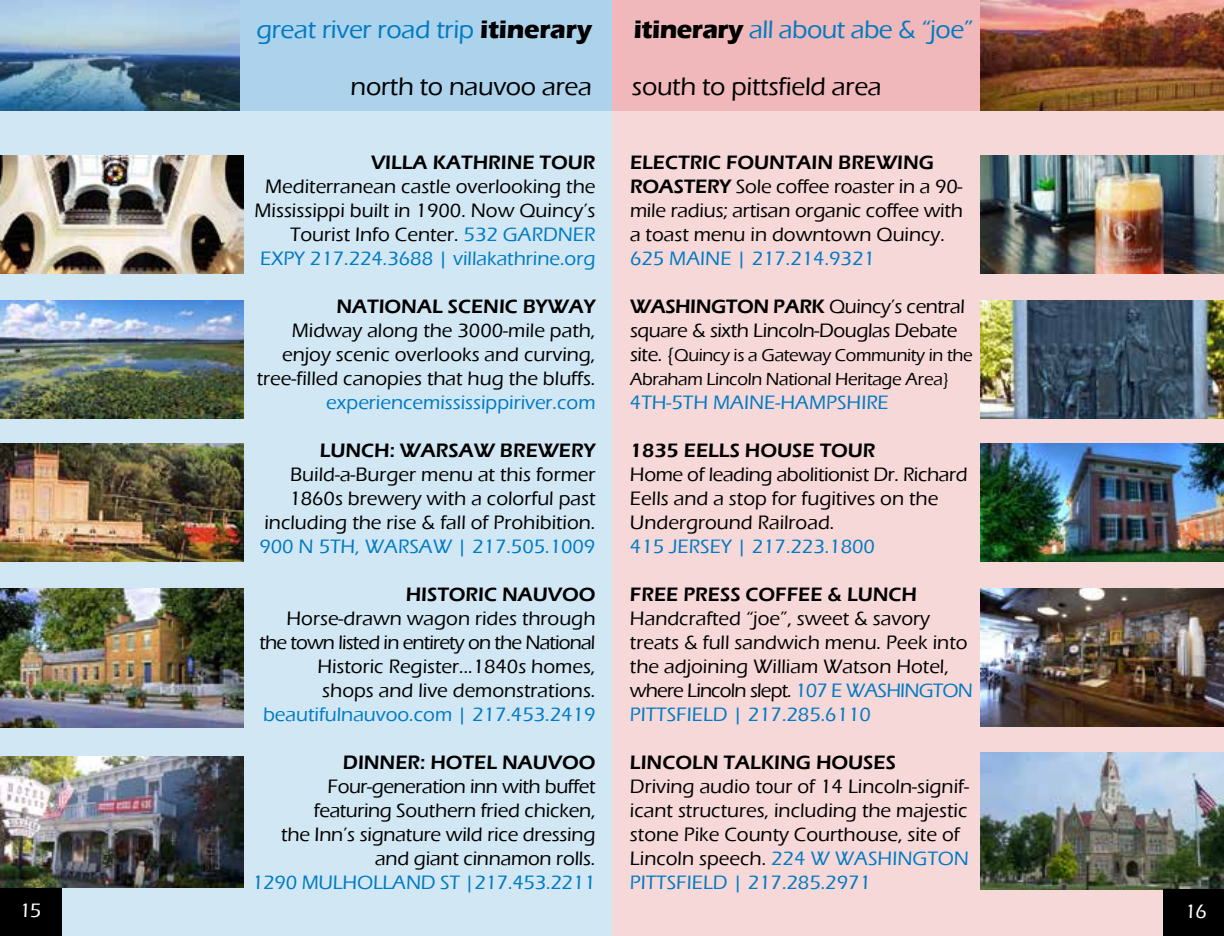
<style>
.page{position:relative;width:1224px;height:936px;background:#fff}
.page>*{position:absolute;margin:0;border:0;box-sizing:border-box;transform-origin:0 0}
.t1{font:500 26px/57px "Eras ITC";letter-spacing:-.01em;color:#000}
.t2{font:500 26px "Eras ITC";letter-spacing:-.01em;color:#007bc3}
.t3{font:500 20px/24px "Eras ITC";color:#000;text-align:right}
.t4{font:500 20px "Eras ITC";color:#007bc3}
.t5{font:600 20px "Eras ITC";color:#000}
.t6{font:500 20px/24px "Eras ITC";letter-spacing:-.02em;color:#000}
.t7{font:500 20px "Eras ITC";color:#fff}
.t8{font:500 18px/24px "Eras ITC";letter-spacing:-.02em;color:#000}
.s1{font-weight:700;color:#000}
.s2{color:#007bc3}
.s3{font-weight:700}
.s4{font-weight:600}
.s5{font-size:20px}
</style>
<div class="page">
<div style="left:612px;top:0;width:612px;height:936px;background:#f7d8d9"></div>
<div style="left:0;top:0;width:612px;height:936px;background:#d2e7f4"></div>
<svg style="left:0;top:0;width:612px;height:111px;fill:#acd3eb"></svg>
<img style="left:0;top:156px;width:243px;height:118px">
<img style="left:981px;top:156px;width:243px;height:118px">
<img style="left:981px;top:301px;width:243px;height:118px">
<img style="left:981px;top:444px;width:243px;height:118px">
<img style="left:981px;top:588px;width:243px;height:139px">
<img style="left:981px;top:753px;width:243px;height:136px">
<img style="left:0;top:301px;width:243px;height:118px">
<img style="left:0;top:444px;width:243px;height:118px">
<img style="left:0;top:588px;width:243px;height:140px">
<img style="left:0;top:756px;width:243px;height:132px">
<div style="left:0;top:888px;width:62px;height:48px;background:#000"></div>
<div style="left:1163px;top:889px;width:61px;height:47px;background:#000"></div>
<img style="left:612px;top:0;width:612px;height:111px">
<p class="t7" style="left:19px;top:902px;width:23px">15</p>
<h1 class="t2" style="left:256px;top:19px;width:337px">great river road trip <span class="s1">itinerary</span></h1>
<h1 class="t1" style="left:351px;top:60px;width:243px">north to nauvoo area</h1>
<p class="t5" style="left:371px;top:154px;width:226px">VILLA KATHRINE TOUR</p>
<p class="t3" style="left:255px;top:176px;width:342px">Mediterranean castle overlooking the Mississippi built in 1900. Now Quincy’s Tourist Info Center. <span class="s2">532 GARDNER EXPY 217.224.3688 | villakathrine.org</span></p>
<p class="t5" style="left:336px;top:298px;width:261px">NATIONAL SCENIC BYWAY</p>
<p class="t3" style="left:257px;top:320px;width:340px">Midway along the 3000-mile path, enjoy scenic overlooks and curving, tree-filled canopies that hug the bluffs.</p>
<p class="t4" style="left:326px;top:394px;width:271px">experiencemississippiriver.com</p>
<p class="t5" style="left:320px;top:442px;width:277px">LUNCH: WARSAW BREWERY</p>
<p class="t3" style="left:264px;top:464px;width:333px">Build-a-Burger menu at this former<br>1860s brewery with a colorful past including the rise &amp; fall of Prohibition.</p>
<p class="t4" style="left:259px;top:538px;width:338px">900 N 5TH, WARSAW | 217.505.1009</p>
<p class="t5" style="left:406px;top:586px;width:191px">HISTORIC NAUVOO</p>
<p class="t3" style="left:259px;top:608px;width:338px">Horse-drawn wagon rides through the town listed in entirety on the National Historic Register...1840s homes,<br>shops and live demonstrations.</p>
<p class="t4" style="left:263px;top:706px;width:334px">beautifulnauvoo.com | 217.453.2419</p>
<p class="t5" style="left:343px;top:754px;width:254px">DINNER: HOTEL NAUVOO</p>
<p class="t3" style="left:281px;top:776px;width:316px">Four-generation inn with buffet featuring Southern fried chicken, the Inn’s signature wild rice dressing and giant cinnamon rolls.</p>
<p class="t4" style="left:252px;top:874px;width:345px">1290 MULHOLLAND ST |217.453.2211</p>
<h1 class="t1" style="left:632px;top:3px;width:343px"><span class="s3">itinerary</span> <span class="s2">all about abe &amp; “joe” </span>south to pittsfield area</h1>
<p class="t3" style="left:630px;top:152px;width:334px;text-align:left"><span class="s4">ELECTRIC FOUNTAIN BREWING ROASTERY</span> Sole coffee roaster in a 90- mile radius; artisan organic coffee with a toast menu in downtown Quincy.</p>
<p class="t4" style="left:630px;top:250px;width:246px">625 MAINE | 217.214.9321</p>
<p class="t6" style="left:630px;top:296px;width:336px"><span class="s4">WASHINGTON PARK</span> Quincy’s central square &amp; sixth Lincoln-Douglas Debate</p>
<p class="t8" style="left:630px;top:345px;width:344px"><span class="s5">site. {</span>Quincy is a Gateway Community in the<br>Abraham Lincoln National Heritage Area}</p>
<p class="t4" style="left:630px;top:394px;width:260px">4TH-5TH MAINE-HAMPSHIRE</p>
<p class="t5" style="left:630px;top:442px;width:247px">1835 EELLS HOUSE TOUR</p>
<p class="t3" style="left:630px;top:464px;width:339px;text-align:left">Home of leading abolitionist Dr. Richard<br>Eells and a stop for fugitives on the<br>Underground Railroad.</p>
<p class="t4" style="left:630px;top:538px;width:246px">415 JERSEY | 217.223.1800</p>
<p class="t5" style="left:630px;top:586px;width:289px">FREE PRESS COFFEE &amp; LUNCH</p>
<p class="t3" style="left:630px;top:608px;width:344px;text-align:left">Handcrafted “joe”, sweet &amp; savory treats &amp; full sandwich menu. Peek into the adjoining William Watson Hotel, where Lincoln slept. <span class="s2">107 E WASHINGTON PITTSFIELD | 217.285.6110</span></p>
<p class="t5" style="left:630px;top:754px;width:268px">LINCOLN TALKING HOUSES</p>
<p class="t3" style="left:630px;top:776px;width:341px;text-align:left">Driving audio tour of 14 Lincoln-signif&shy;icant structures, including the majestic stone Pike County Courthouse, site of Lincoln speech. <span class="s2">224 W WASHINGTON PITTSFIELD | 217.285.2971</span></p>
<p class="t7" style="left:1185px;top:903px;width:23px">16</p>
</div>
